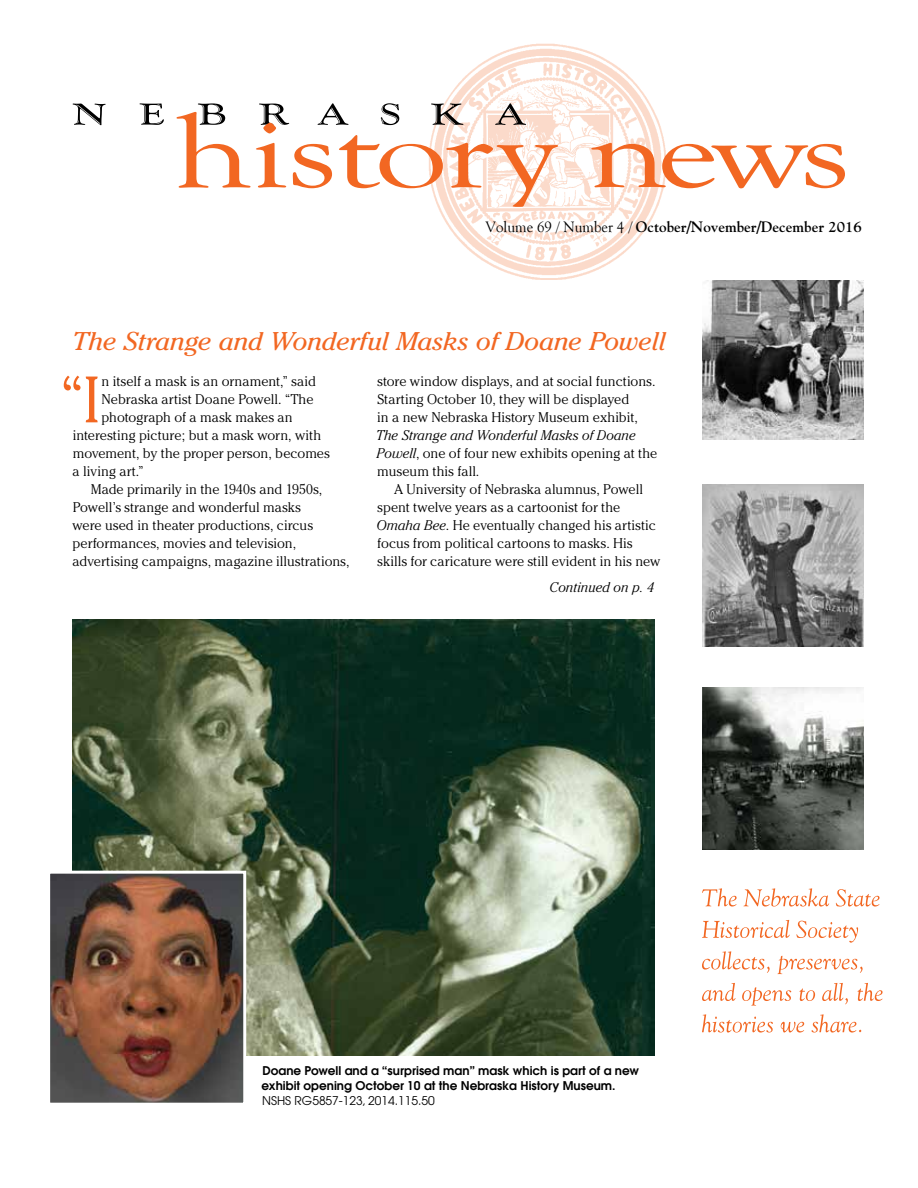
<style>
.page{position:relative;width:918px;height:1188px;background:#fff}
.page>*{position:absolute;margin:0;border:0;box-sizing:border-box;transform-origin:0 0}
.t1{font:300 65.1px "Cheltenham";color:#f26722}
.t2{font:italic 25.5px "Cheltenham";letter-spacing:-.01em;color:#f26722;scale:1.05 1}
.t3{font:700 15px "Goudy";color:#000}
.t4{font:300 13.95px/18px "Cheltenham";color:#000}
.t5{font:italic 300 13.95px "Cheltenham";color:#000}
.t6{font:600 12px/15px "Avant Garde";color:#000}
.t7{font:12px "Avant Garde";color:#000}
.s1{font-family:"Goudy Old Style BT";font-weight:400}
.s2{font-style:italic}
</style>
<div class="page">
<img style="left:438px;top:43px;width:227px;height:237px">
<svg style="left:702px;top:888px;width:178px;height:19px"></svg>
<svg style="left:702px;top:920px;width:156px;height:23px"></svg>
<svg style="left:702px;top:951px;width:161px;height:23px"></svg>
<svg style="left:702px;top:983px;width:181px;height:23px"></svg>
<svg style="left:702px;top:1014px;width:159px;height:19px"></svg>
<svg style="left:591px;top:143px;width:254px;height:45px"></svg>
<svg style="left:73px;top:103px;width:485px;height:104px"></svg>
<img style="left:72px;top:620px;width:583px;height:436px">
<img style="left:702px;top:687px;width:162px;height:162px">
<img style="left:702px;top:484px;width:162px;height:162px">
<img style="left:702px;top:281px;width:162px;height:159px">
<img style="left:51px;top:875px;width:191px;height:227px">
<div style="left:47px;top:871px;width:199px;height:235px;border:3px solid #fff"></div>
<p class="t3" style="left:486px;top:217px;width:378px"><span class="s1">Volume 69 / Number 4 /</span> October/November/December 2016</p>
<h2 class="t2" style="left:72px;top:326px;width:567px">The Strange and Wonderful Masks of Doane Powell</h2>
<h1 class="t1" style="left:59px;top:362px;width:44px">“I</h1>
<p class="t4" style="left:102px;top:372px;width:216px">n itself a mask is an ornament,” said</p>
<p class="t4" style="left:377px;top:372px;width:280px">store window displays, and at social functions.<br>Starting October 10, they will be displayed<br>in a new Nebraska History Museum exhibit,</p>
<p class="t4" style="left:376px;top:426px;width:283px"><span class="s2">The Strange and Wonderful Masks of Doane<br>Powell</span>, one of four new exhibits opening at the museum this fall.</p>
<p class="t4" style="left:376px;top:480px;width:286px;text-indent:18px">A University of Nebraska alumnus, Powell spent twelve years as a cartoonist for the <span class="s2">Omaha Bee</span>. He eventually changed his artistic focus from political cartoons to masks. His skills for caricature were still evident in his new</p>
<p class="t4" style="left:102px;top:390px;width:213px">Nebraska artist Doane Powell. “The</p>
<p class="t4" style="left:101px;top:408px;width:193px">photograph of a mask makes an</p>
<p class="t4" style="left:73px;top:426px;width:250px">interesting picture; but a mask worn, with</p>
<p class="t4" style="left:73px;top:444px;width:259px">movement, by the proper person, becomes</p>
<p class="t4" style="left:73px;top:462px;width:73px">a living art.”</p>
<p class="t4" style="left:91px;top:480px;width:233px">Made primarily in the 1940s and 1950s,</p>
<p class="t4" style="left:73px;top:498px;width:230px">Powell’s strange and wonderful masks</p>
<p class="t4" style="left:73px;top:516px;width:242px">were used in theater productions, circus</p>
<p class="t4" style="left:73px;top:534px;width:225px">performances, movies and television,</p>
<p class="t4" style="left:73px;top:552px;width:279px">advertising campaigns, magazine illustrations,</p>
<p class="t5" style="left:550px;top:579px;width:106px">Continued on p. 4</p>
<p class="t6" style="left:262px;top:1063px;width:379px">Doane Powell and a “surprised man” mask which is part of a new exhibit opening October 10 at the Nebraska History Museum.</p>
<p class="t7" style="left:262px;top:1094px;width:174px">NSHS RG5857-123, 2014.115.50</p>
</div>
